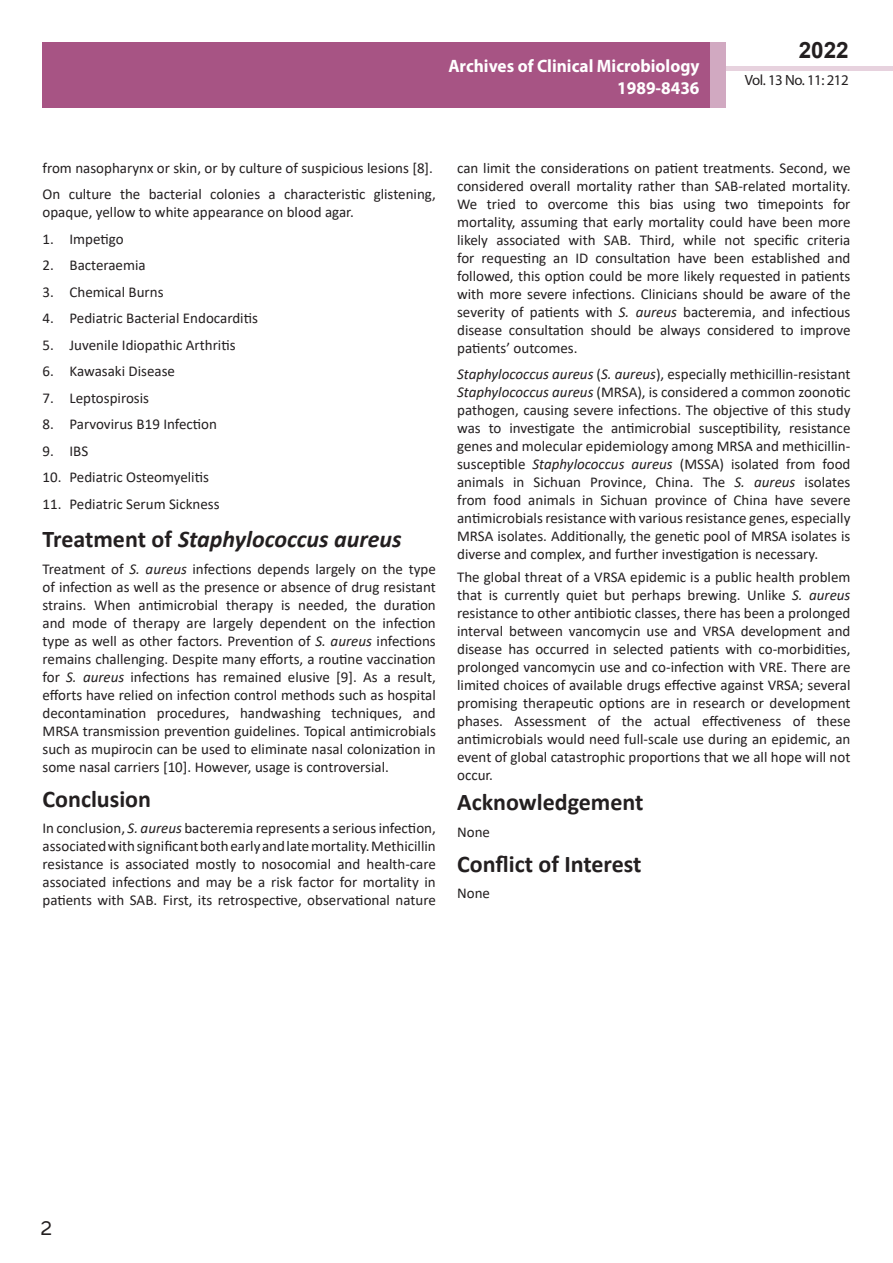
<style>
.page{position:relative;width:893px;height:1263px;background:#fff}
.page>*{position:absolute;margin:0;border:0;box-sizing:border-box;transform-origin:0 0}
.t1{font:25.5px "Tunga";color:#231f20}
.side-heading{font:700 24px "Calibri";color:#231f20}
.side-heading-2{font:italic 700 24px "Calibri";color:#231f20}
.t2{font:700 22.5px "Arial";color:#231f20}
.t3{font:700 18px/21.6px "Myriad Pro";color:#fff;text-align:right;scale:.96 1}
.body_text{font:15px/18px "Calibri";color:#231f20;text-align:justify}
.t4{font:14.85px "Myriad Pro";letter-spacing:-.03em;color:#231f20}
.s1{font-style:normal}
.s2{font-style:italic}
</style>
<div class="page">
<div style="left:722px;top:66px;width:171px;height:5px;background:#e7d2de"></div>
<div style="left:43px;top:42px;width:682px;height:66px;background:#a75484"></div>
<div style="left:710px;top:42px;width:15px;height:66px;background:#d1a9c1"></div>
<p class="t3" style="left:448px;top:55px;width:263px">Archives of Clinical Microbiology<br>1989-8436</p>
<h3 class="t2" style="left:799px;top:35px;width:52px">2022</h3>
<p class="t4" style="left:745px;top:71px;width:105px">Vol. 13 No. 11: 212</p>
<p class="body_text" style="left:43px;top:158px;width:392px">from nasopharynx or skin, or by culture of suspicious lesions [8].</p>
<p class="body_text" style="left:43px;top:185px;width:395px">On culture the bacterial colonies a characteristic glistening, opaque, yellow to white appearance on blood agar.</p>
<p class="body_text" style="left:43px;top:229px;width:83px">1. Impetigo</p>
<p class="body_text" style="left:43px;top:256px;width:105px">2. Bacteraemia</p>
<p class="body_text" style="left:43px;top:282px;width:123px">3. Chemical Burns</p>
<p class="body_text" style="left:43px;top:309px;width:217px">4. Pediatric Bacterial Endocarditis</p>
<p class="body_text" style="left:43px;top:335px;width:195px">5. Juvenile Idiopathic Arthritis</p>
<p class="body_text" style="left:43px;top:362px;width:134px">6. Kawasaki Disease</p>
<p class="body_text" style="left:43px;top:389px;width:108px">7. Leptospirosis</p>
<p class="body_text" style="left:43px;top:415px;width:176px">8. Parvovirus B19 Infection</p>
<p class="body_text" style="left:43px;top:442px;width:47px">9. IBS</p>
<p class="body_text" style="left:43px;top:468px;width:168px">10. Pediatric Osteomyelitis</p>
<p class="body_text" style="left:43px;top:495px;width:179px">11. Pediatric Serum Sickness</p>
<p class="side-heading-2" style="left:43px;top:522px;width:361px"><span class="s1">Treatment of</span> Staphylococcus aureus</p>
<p class="body_text" style="left:43px;top:559px;width:395px">Treatment of <span class="s2">S. aureus</span> infections depends largely on the type of infection as well as the presence or absence of drug resistant strains. When antimicrobial therapy is needed, the duration and mode of therapy are largely dependent on the infection type as well as other factors. Prevention of <span class="s2">S. aureus</span> infections remains challenging. Despite many efforts, a routine vaccination for <span class="s2">S. aureus</span> infections has remained elusive [9]. As a result, efforts have relied on infection control methods such as hospital decontamination procedures, handwashing techniques, and MRSA transmission prevention guidelines. Topical antimicrobials such as mupirocin can be used to eliminate nasal colonization in some nasal carriers [10]. However, usage is controversial.</p>
<p class="side-heading" style="left:43px;top:782px;width:110px">Conclusion</p>
<p class="body_text" style="left:43px;top:819px;width:395px">In conclusion, <span class="s2">S. aureus</span> bacteremia represents a serious infection, associated with significant both early and late mortality. Methicillin resistance is associated mostly to nosocomial and health-care associated infections and may be a risk factor for mortality in patients with SAB. First, its retrospective, observational nature</p>
<p class="body_text" style="left:457px;top:158px;width:395px">can limit the considerations on patient treatments. Second, we considered overall mortality rather than SAB-related mortality.<br>We tried to overcome this bias using two timepoints for mortality, assuming that early mortality could have been more likely associated with SAB. Third, while not specific criteria for requesting an ID consultation have been established and followed, this option could be more likely requested in patients with more severe infections. Clinicians should be aware of the severity of patients with <span class="s2">S. aureus</span> bacteremia, and infectious disease consultation should be always considered to improve patients’ outcomes.</p>
<p class="body_text" style="left:457px;top:365px;width:395px"><span class="s2">Staphylococcus aureus</span> (<span class="s2">S. aureus</span>), especially methicillin-resistant <span class="s2">Staphylococcus aureus</span> (MRSA), is considered a common zoonotic pathogen, causing severe infections. The objective of this study was to investigate the antimicrobial susceptibility, resistance genes and molecular epidemiology among MRSA and methicillin&shy;susceptible <span class="s2">Staphylococcus aureus</span> (MSSA) isolated from food animals in Sichuan Province, China. The <span class="s2">S. aureus</span> isolates from food animals in Sichuan province of China have severe antimicrobials resistance with various resistance genes, especially MRSA isolates. Additionally, the genetic pool of MRSA isolates is diverse and complex, and further investigation is necessary.</p>
<p class="body_text" style="left:457px;top:567px;width:395px">The global threat of a VRSA epidemic is a public health problem that is currently quiet but perhaps brewing. Unlike <span class="s2">S. aureus </span>resistance to other antibiotic classes, there has been a prolonged interval between vancomycin use and VRSA development and disease has occurred in selected patients with co-morbidities, prolonged vancomycin use and co-infection with VRE. There are limited choices of available drugs effective against VRSA; several promising therapeutic options are in research or development phases. Assessment of the actual effectiveness of these antimicrobials would need full-scale use during an epidemic, an event of global catastrophic proportions that we all hope will not occur.</p>
<p class="side-heading" style="left:457px;top:785px;width:188px">Acknowledgement</p>
<p class="body_text" style="left:457px;top:822px;width:34px">None</p>
<p class="side-heading" style="left:457px;top:847px;width:186px">Conflict of Interest</p>
<p class="body_text" style="left:457px;top:884px;width:34px">None</p>
<h1 class="t1" style="left:41px;top:1211px;width:13px">2</h1>
</div>
